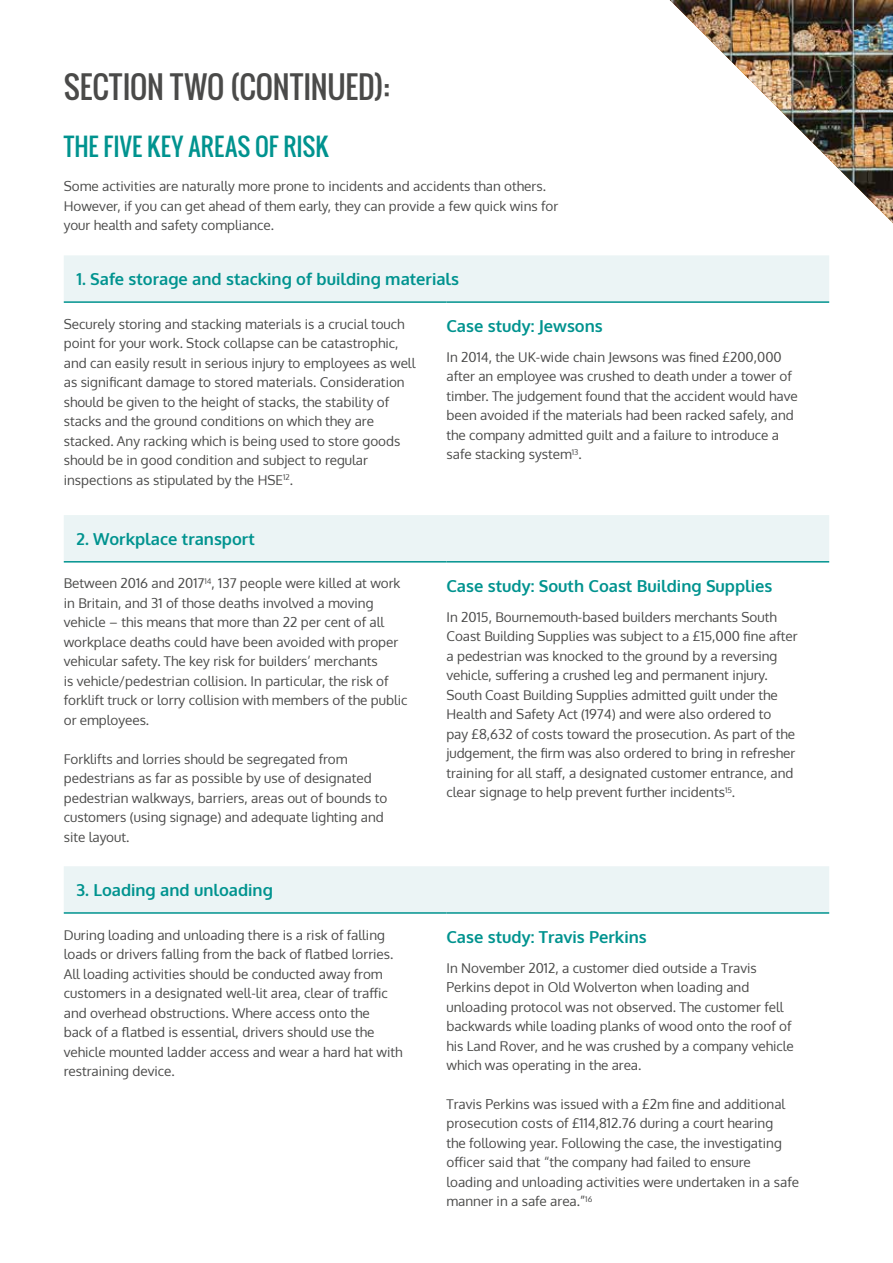
<style>
.page{position:relative;width:893px;height:1263px;background:#fff}
.page>*{position:absolute;margin:0;border:0;box-sizing:border-box;transform-origin:0 0}
.t1{font:30px "Oswald";color:#4a4a49}
.t2{font:24px "Oswald";letter-spacing:.005em;color:#00938f}
.t3{font:700 16.5px "Oxygen";color:#00938f}
.t4{font:13.5px/19.5px "Oxygen";color:#4a4a49}
</style>
<div class="page">
<svg style="left:64px;top:255px;width:765px;height:657px"></svg>
<hr style="left:64px;top:301px;width:382px;height:2px;background:#00938f">
<hr style="left:446px;top:301px;width:383px;height:2px;background:#00938f">
<hr style="left:64px;top:561px;width:382px;height:1px;background:#00938f">
<hr style="left:446px;top:561px;width:383px;height:1px;background:#00938f">
<hr style="left:64px;top:912px;width:382px;height:2px;background:#00938f">
<hr style="left:446px;top:912px;width:383px;height:2px;background:#00938f">
<img style="left:670px;top:0;width:223px;height:223px">
<h1 class="t1" style="left:64px;top:64px;width:327px">SECTION TWO (CONTINUED):</h1>
<h2 class="t2" style="left:64px;top:128px;width:266px">THE FIVE KEY AREAS OF RISK</h2>
<p class="t4" style="left:64px;top:177px;width:496px">Some activities are naturally more prone to incidents and accidents than others.<br>However, if you can get ahead of them early, they can provide a few quick wins for your health and safety compliance.</p>
<p class="t3" style="left:77px;top:269px;width:384px">1. Safe storage and stacking of building materials</p>
<p class="t4" style="left:64px;top:314px;width:353px">Securely storing and stacking materials is a crucial touch point for your work. Stock collapse can be catastrophic, and can easily result in serious injury to employees as well as significant damage to stored materials. Consideration should be given to the height of stacks, the stability of stacks and the ground conditions on which they are stacked. Any racking which is being used to store goods should be in good condition and subject to regular inspections as stipulated by the HSE<sup>12</sup>.</p>
<p class="t3" style="left:446px;top:315px;width:158px">Case study: Jewsons</p>
<p class="t4" style="left:446px;top:347px;width:353px">In 2014, the UK-wide chain Jewsons was fined £200,000 after an employee was crushed to death under a tower of timber. The judgement found that the accident would have been avoided if the materials had been racked safely, and the company admitted guilt and a failure to introduce a safe stacking system<sup>13</sup>.</p>
<p class="t3" style="left:77px;top:528px;width:180px">2. Workplace transport</p>
<p class="t4" style="left:64px;top:574px;width:345px">Between 2016 and 2017<sup>14</sup>, 137 people were killed at work in Britain, and 31 of those deaths involved a moving vehicle – this means that more than 22 per cent of all workplace deaths could have been avoided with proper vehicular safety. The key risk for builders’ merchants<br>is vehicle/pedestrian collision. In particular, the risk of forklift truck or lorry collision with members of the public or employees.</p>
<p class="t4" style="left:64px;top:749px;width:325px">Forklifts and lorries should be segregated from pedestrians as far as possible by use of designated pedestrian walkways, barriers, areas out of bounds to customers (using signage) and adequate lighting and site layout.</p>
<p class="t3" style="left:446px;top:575px;width:327px">Case study: South Coast Building Supplies</p>
<p class="t4" style="left:446px;top:607px;width:353px">In 2015, Bournemouth-based builders merchants South Coast Building Supplies was subject to a £15,000 fine after a pedestrian was knocked to the ground by a reversing vehicle, suffering a crushed leg and permanent injury.<br>South Coast Building Supplies admitted guilt under the Health and Safety Act (1974) and were also ordered to<br>pay £8,632 of costs toward the prosecution. As part of the judgement, the firm was also ordered to bring in refresher training for all staff, a designated customer entrance, and clear signage to help prevent further incidents<sup>15</sup>.</p>
<p class="t3" style="left:77px;top:880px;width:198px">3. Loading and unloading</p>
<p class="t4" style="left:64px;top:925px;width:340px">During loading and unloading there is a risk of falling loads or drivers falling from the back of flatbed lorries.<br>All loading activities should be conducted away from customers in a designated well-lit area, clear of traffic and overhead obstructions. Where access onto the<br>back of a flatbed is essential, drivers should use the vehicle mounted ladder access and wear a hard hat with restraining device.</p>
<p class="t3" style="left:446px;top:926px;width:202px">Case study: Travis Perkins</p>
<p class="t4" style="left:446px;top:958px;width:349px">In November 2012, a customer died outside a Travis Perkins depot in Old Wolverton when loading and unloading protocol was not observed. The customer fell backwards while loading planks of wood onto the roof of his Land Rover, and he was crushed by a company vehicle which was operating in the area.</p>
<p class="t4" style="left:446px;top:1094px;width:354px">Travis Perkins was issued with a £2m fine and additional prosecution costs of £114,812.76 during a court hearing<br>the following year. Following the case, the investigating officer said that “the company had failed to ensure loading and unloading activities were undertaken in a safe manner in a safe area.”<sup>16</sup></p>
</div>
